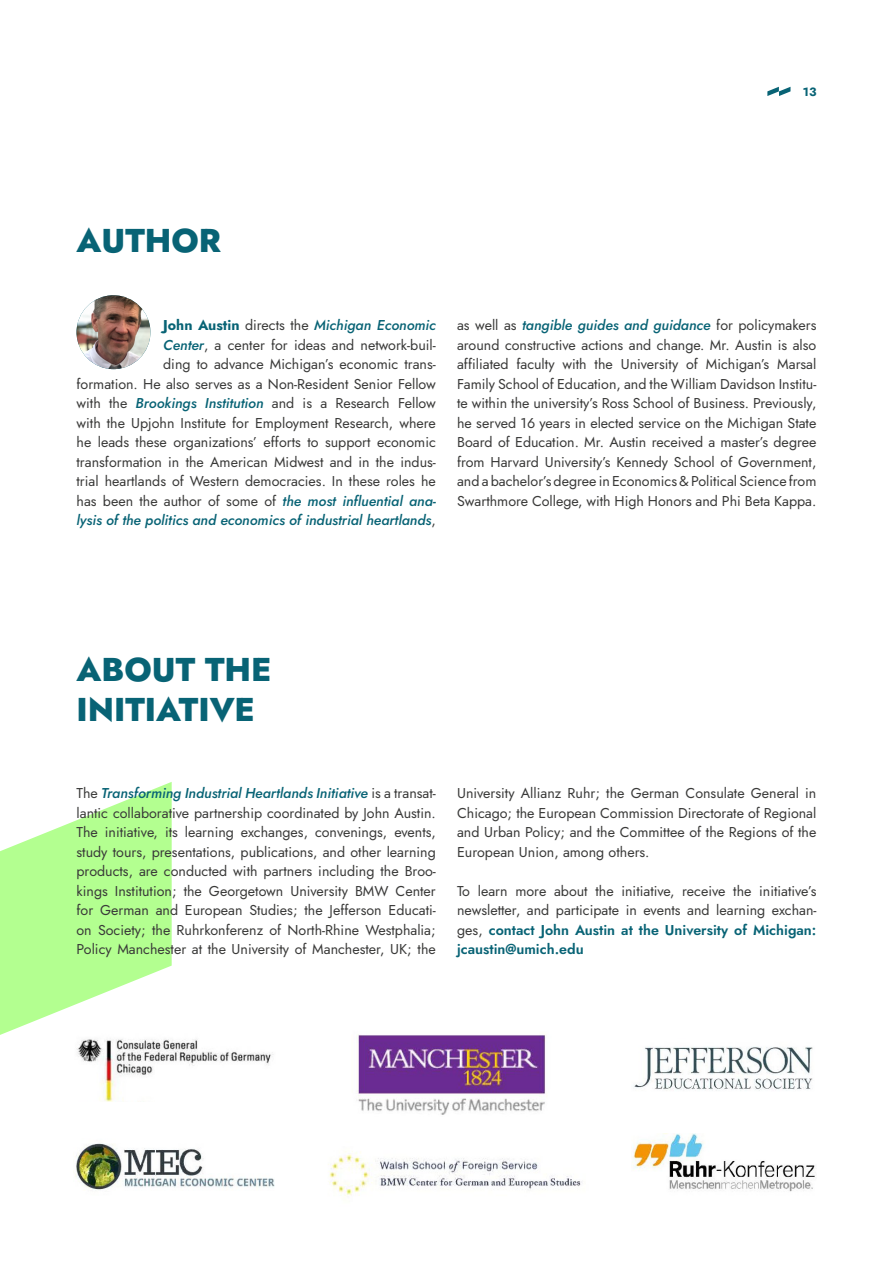
<style>
.page{position:relative;width:893px;height:1263px;background:#fff}
.page>*{position:absolute;margin:0;border:0;box-sizing:border-box;transform-origin:0 0}
.t1{font:800 33px/39.6px "Jost";color:#086375}
.t2{font:14.25px/19.5px "Jost";color:#3a3a39;text-align:justify}
.t3{font:700 12px "Jost";color:#086375}
.s1{font-weight:700;color:#086375}
.s2{font-weight:500;font-style:italic;color:#086375}
.s3{font-weight:600;color:#086375}
</style>
<div class="page">
<svg style="left:0;top:782px;width:172px;height:253px"></svg>
<img style="left:77px;top:295px;width:73px;height:74px;border-radius:37px">
<svg style="left:767px;top:87px;width:23px;height:9px"></svg>
<img style="left:75px;top:1143px;width:199px;height:47px">
<img style="left:328px;top:1151px;width:254px;height:45px">
<img style="left:632px;top:1134px;width:183px;height:58px">
<img style="left:357px;top:1034px;width:189px;height:81px">
<img style="left:71px;top:1031px;width:202px;height:71px">
<img style="left:634px;top:1046px;width:179px;height:45px">
<p class="t3" style="left:803px;top:84px;width:15px">13</p>
<h1 class="t1" style="left:77px;top:221px;width:146px">AUTHOR</h1>
<p class="t2" style="left:77px;top:315px;width:361px;text-align:right"><span class="s1">John Austin</span> directs the <span class="s2">Michigan Economic<br>Center</span>, a center for ideas and network-buil-<br>ding to advance Michigan’s economic trans-<br>formation. He also serves as a Non-Resident Senior Fellow with the <span class="s2">Brookings Institution</span> and is a Research Fellow with the Upjohn Institute for Employment Research, where he leads these organizations’ efforts to support economic transformation in the American Midwest and in the indus&shy;trial heartlands of Western democracies. In these roles he has been the author of some of <span class="s2">the most influential ana&shy;lysis of the politics and economics of industrial heartlands</span>,</p>
<p class="t2" style="left:457px;top:315px;width:361px">as well as <span class="s2">tangible guides and guidance</span> for policymakers around constructive actions and change. Mr. Austin is also affiliated faculty with the University of Michigan’s Marsal Family School of Education, and the William Davidson Institu&shy;te within the university’s Ross School of Business. Previously, he served 16 years in elected service on the Michigan State Board of Education. Mr. Austin received a master’s degree from Harvard University’s Kennedy School of Government, and a bachelor’s degree in Economics &amp; Political Science from Swarthmore College, with High Honors and Phi Beta Kappa.</p>
<h1 class="t1" style="left:77px;top:650px;width:197px">ABOUT THE<br>INITIATIVE</h1>
<p class="t2" style="left:77px;top:783px;width:361px">The <span class="s2">Transforming Industrial Heartlands Initiative</span> is a transat&shy;lantic collaborative partnership coordinated by John Austin.<br>The initiative, its learning exchanges, convenings, events, study tours, presentations, publications, and other learning products, are conducted with partners including the Broo&shy;kings Institution; the Georgetown University BMW Center for German and European Studies; the Jefferson Educati&shy;on Society; the Ruhrkonferenz of North-Rhine Westphalia; Policy Manchester at the University of Manchester, UK; the</p>
<p class="t2" style="left:457px;top:783px;width:361px">University Allianz Ruhr; the German Consulate General in Chicago; the European Commission Directorate of Regional and Urban Policy; and the Committee of the Regions of the European Union, among others.</p>
<p class="t2" style="left:457px;top:881px;width:361px">To learn more about the initiative, receive the initiative’s newsletter, and participate in events and learning exchan&shy;ges, <span class="s3">contact John Austin at the University of Michigan: jcaustin@umich.edu</span></p>
</div>
